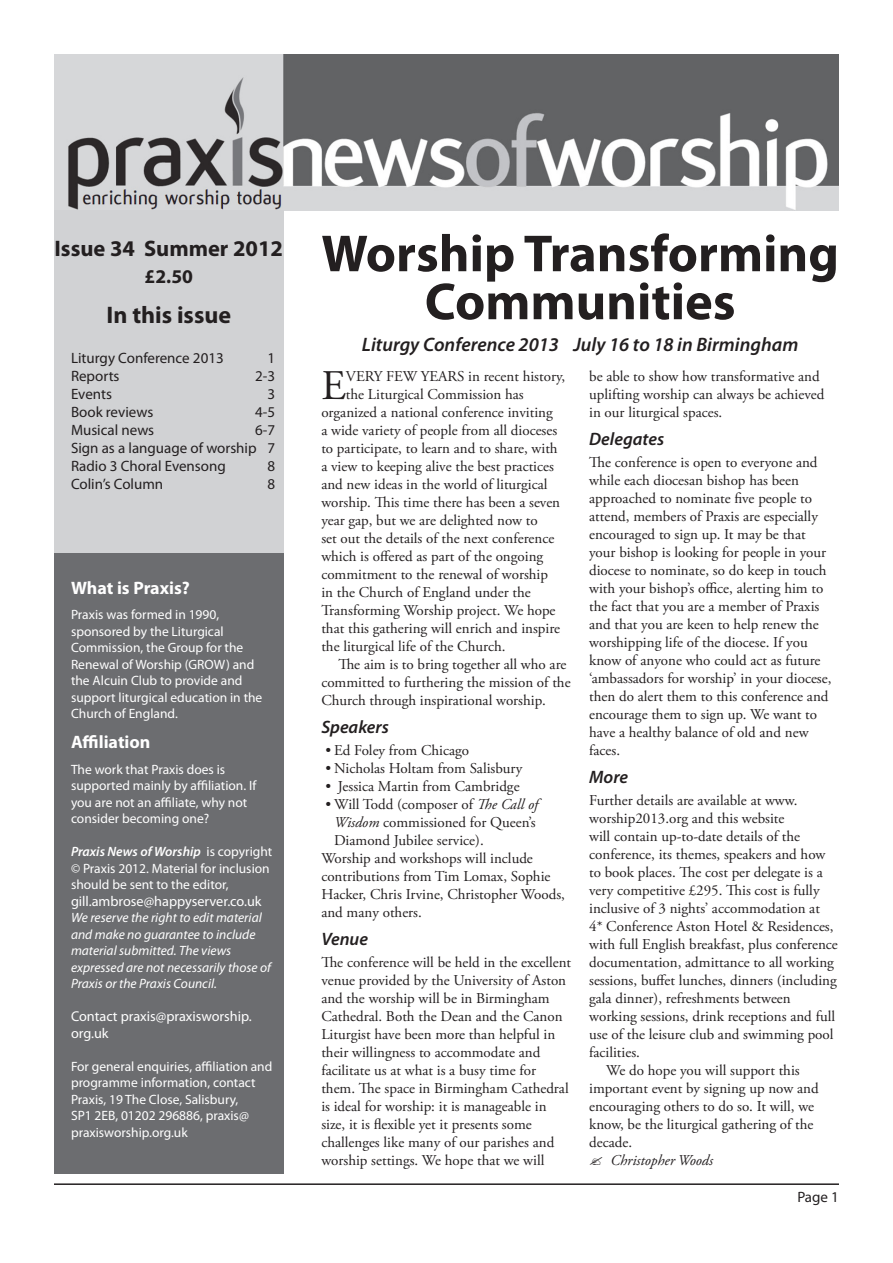
<style>
.page{position:relative;width:893px;height:1263px;background:#fff}
.page>*{position:absolute;margin:0;border:0;box-sizing:border-box;transform-origin:0 0}
.Column_Header_1{font:700 52.5px/48px "Myriad Pro";color:#231f20;text-align:center}
.Big_cap_body{font:42.15px "Adobe Garamond Pro";color:#231f20}
.Column_Header_1-2{font:700 24px "Myriad Pro";color:#231f20}
.Column_Header_1-3{font:700 22.5px "Myriad Pro";color:#231f20}
.Centred_subhead{font:italic 600 19.5px "Myriad Pro";color:#231f20}
.Column_Header_1-4{font:700 19.5px "Myriad Pro";color:#231f20}
.Subhead_left{font:italic 600 18px "Myriad Pro";color:#231f20}
.Column_Header_2{font:700 18px "Myriad Pro";color:#fff}
.Body_no_indent{font:15px/18px "Adobe Garamond Pro";color:#231f20}
.Big_cap_body-2{font:15px "Adobe Garamond Pro";color:#231f20}
.Body_text{font:15px/18px "Adobe Garamond Pro";color:#231f20}
.Column_body_bullet{font:15px/18px "Adobe Garamond Pro";color:#231f20}
.Contents{font:15px "Myriad Pro";color:#231f20}
.Author{font:italic 15px "Adobe Garamond Pro";color:#231f20}
.Column_body_white{font:14.25px/16.5px "Myriad Pro";color:#fff}
.Column_body_white_sm{font:13.5px/16.5px "Myriad Pro";color:#fff}
.Column_body_white_sm-2{font:italic 13.5px/16.5px "Myriad Pro";color:#fff}
.Column_body_white-2{font:13.5px/16.5px "Myriad Pro";color:#fff}
.s1{font-weight:600;font-style:italic}
.s2{font-style:italic}
</style>
<div class="page">
<img style="left:54px;top:54px;width:785px;height:156px">
<div style="left:54px;top:210px;width:230px;height:343px;background:#d1d2d4"></div>
<div style="left:54px;top:553px;width:230px;height:621px;background:#6c6d70"></div>
<hr style="left:54px;top:1183px;width:785px;height:2px;background:#231f20">
<p class="Column_Header_1-3" style="left:55px;top:234px;width:230px">Issue 34 Summer 2012</p>
<p class="Column_Header_1-4" style="left:145px;top:264px;width:50px">£2.50</p>
<p class="Column_Header_1-2" style="left:107px;top:299px;width:126px">In this issue</p>
<p class="Contents" style="left:71px;top:349px;width:154px">Liturgy Conference 2013</p>
<p class="Contents" style="left:267px;top:349px;width:9px">1</p>
<p class="Contents" style="left:71px;top:367px;width:50px">Reports</p>
<p class="Contents" style="left:255px;top:367px;width:21px">2-3</p>
<p class="Contents" style="left:71px;top:385px;width:43px">Events</p>
<p class="Contents" style="left:267px;top:385px;width:9px">3</p>
<p class="Contents" style="left:71px;top:403px;width:84px">Book reviews</p>
<p class="Contents" style="left:255px;top:403px;width:21px">4-5</p>
<p class="Contents" style="left:71px;top:421px;width:85px">Musical news</p>
<p class="Contents" style="left:255px;top:421px;width:21px">6-7</p>
<p class="Contents" style="left:71px;top:439px;width:206px">Sign as a language of worship 7</p>
<p class="Contents" style="left:71px;top:457px;width:156px">Radio 3 Choral Evensong</p>
<p class="Contents" style="left:267px;top:457px;width:9px">8</p>
<p class="Contents" style="left:71px;top:475px;width:94px">Colin’s Column</p>
<p class="Contents" style="left:267px;top:475px;width:9px">8</p>
<p class="Column_Header_2" style="left:71px;top:576px;width:120px">What is Praxis?</p>
<p class="Column_body_white_sm" style="left:71px;top:606px;width:193px">Praxis was formed in 1990, sponsored by the Liturgical<br>Commission, the Group for the<br>Renewal of Worship (GROW) and the Alcuin Club to provide and support liturgical education in the<br>Church of England.</p>
<p class="Column_Header_2" style="left:71px;top:730px;width:81px">Affiliation</p>
<p class="Column_body_white_sm" style="left:71px;top:760px;width:187px">The work that Praxis does is supported mainly by affiliation. If you are not an affiliate, why not consider becoming one?</p>
<p class="Column_body_white_sm" style="left:71px;top:843px;width:203px"><span class="s1">Praxis News of Worship</span> is copyright © Praxis 2012. Material for inclusion should be sent to the editor,</p>
<p class="Column_body_white" style="left:71px;top:892px;width:192px">gill.ambrose@happyserver.co.uk</p>
<p class="Column_body_white_sm-2" style="left:71px;top:909px;width:201px">We reserve the right to edit material and make no guarantee to include material submitted. The views expressed are not necessarily those of Praxis or the Praxis Council.</p>
<p class="Column_body_white" style="left:71px;top:1008px;width:182px">Contact praxis@praxisworship. org.uk</p>
<p class="Column_body_white-2" style="left:71px;top:1057px;width:203px">For general enquiries, affiliation and programme information, contact<br>Praxis, 19 The Close, Salisbury,<br>SP1 2EB, 01202 296886, praxis@ praxisworship.org.uk</p>
<p class="Column_Header_1" style="left:321px;top:228px;width:519px">Worship Transforming<br>Communities</p>
<p class="Centred_subhead" style="left:362px;top:332px;width:438px">Liturgy Conference 2013 July 16 to 18 in Birmingham</p>
<p class="Big_cap_body" style="left:321px;top:360px;width:26px">E</p>
<p class="Big_cap_body-2" style="left:346px;top:367px;width:221px">VERY FEW YEARS in recent history,</p>
<p class="Body_no_indent" style="left:589px;top:368px;width:237px">be able to show how transformative and uplifting worship can always be achieved in our liturgical spaces.</p>
<p class="Subhead_left" style="left:589px;top:427px;width:76px">Delegates</p>
<p class="Body_no_indent" style="left:589px;top:454px;width:244px">The conference is open to everyone and while each diocesan bishop has been approached to nominate five people to attend, members of Praxis are especially encouraged to sign up. It may be that your bishop is looking for people in your diocese to nominate, so do keep in touch with your bishop’s office, alerting him to the fact that you are a member of Praxis and that you are keen to help renew the worshipping life of the diocese. If you know of anyone who could act as future ‘ambassadors for worship’ in your diocese, then do alert them to this conference and encourage them to sign up. We want to have a healthy balance of old and new faces.</p>
<p class="Subhead_left" style="left:589px;top:766px;width:41px">More</p>
<p class="Body_no_indent" style="left:589px;top:792px;width:250px">Further details are available at www. worship2013.org and this website<br>will contain up-to-date details of the conference, its themes, speakers and how to book places. The cost per delegate is a very competitive £295. This cost is fully inclusive of 3 nights’ accommodation at<br>4* Conference Aston Hotel &amp; Residences, with full English breakfast, plus conference documentation, admittance to all working sessions, buffet lunches, dinners (including gala dinner), refreshments between working sessions, drink receptions and full use of the leisure club and swimming pool facilities.</p>
<p class="Body_text" style="left:589px;top:1062px;width:231px;text-indent:17px">We do hope you will support this important event by signing up now and encouraging others to do so. It will, we know, be the liturgical gathering of the decade.</p>
<p class="Author" style="left:610px;top:1152px;width:104px">Christopher Woods</p>
<p class="Big_cap_body-2" style="left:346px;top:385px;width:179px">the Liturgical Commission has</p>
<p class="Big_cap_body-2" style="left:321px;top:403px;width:233px">organized a national conference inviting</p>
<p class="Big_cap_body-2" style="left:321px;top:421px;width:237px">a wide variety of people from all dioceses</p>
<p class="Big_cap_body-2" style="left:321px;top:439px;width:238px">to participate, to learn and to share, with</p>
<p class="Big_cap_body-2" style="left:321px;top:457px;width:234px">a view to keeping alive the best practices</p>
<p class="Big_cap_body-2" style="left:321px;top:475px;width:228px">and new ideas in the world of liturgical</p>
<p class="Big_cap_body-2" style="left:321px;top:493px;width:240px">worship. This time there has been a seven</p>
<p class="Big_cap_body-2" style="left:321px;top:511px;width:218px">year gap, but we are delighted now to</p>
<p class="Big_cap_body-2" style="left:321px;top:529px;width:234px">set out the details of the next conference</p>
<p class="Big_cap_body-2" style="left:321px;top:547px;width:223px">which is offered as part of the ongoing</p>
<p class="Big_cap_body-2" style="left:321px;top:565px;width:228px">commitment to the renewal of worship</p>
<p class="Big_cap_body-2" style="left:321px;top:583px;width:211px">in the Church of England under the</p>
<p class="Big_cap_body-2" style="left:321px;top:601px;width:236px">Transforming Worship project. We hope</p>
<p class="Big_cap_body-2" style="left:321px;top:619px;width:240px">that this gathering will enrich and inspire</p>
<p class="Big_cap_body-2" style="left:321px;top:637px;width:186px">the liturgical life of the Church.</p>
<p class="Body_text" style="left:321px;top:656px;width:251px;text-indent:17px">The aim is to bring together all who are committed to furthering the mission of the<br>Church through inspirational worship.</p>
<p class="Subhead_left" style="left:321px;top:715px;width:69px">Speakers</p>
<p class="Column_body_bullet" style="left:326px;top:742px;width:145px">• Ed Foley from Chicago</p>
<p class="Column_body_bullet" style="left:326px;top:760px;width:198px">• Nicholas Holtam from Salisbury</p>
<p class="Column_body_bullet" style="left:326px;top:778px;width:196px">• Jessica Martin from Cambridge</p>
<p class="Column_body_bullet" style="left:334px;top:796px;width:205px;text-indent:-9px">• Will Todd (composer of <span class="s2">The Call of<br>Wisdom</span> commissioned for Queen’s<br>Diamond Jubilee service).</p>
<p class="Body_no_indent" style="left:321px;top:850px;width:245px">Worship and workshops will include contributions from Tim Lomax, Sophie Hacker, Chris Irvine, Christopher Woods, and many others.</p>
<p class="Subhead_left" style="left:321px;top:928px;width:48px">Venue</p>
<p class="Body_no_indent" style="left:321px;top:954px;width:251px">The conference will be held in the excellent venue provided by the University of Aston and the worship will be in Birmingham Cathedral. Both the Dean and the Canon Liturgist have been more than helpful in their willingness to accommodate and facilitate us at what is a busy time for them. The space in Birmingham Cathedral is ideal for worship: it is manageable in size, it is flexible yet it presents some challenges like many of our parishes and worship settings. We hope that we will</p>
<p class="Contents" style="left:797px;top:1188px;width:43px">Page 1</p>
</div>
